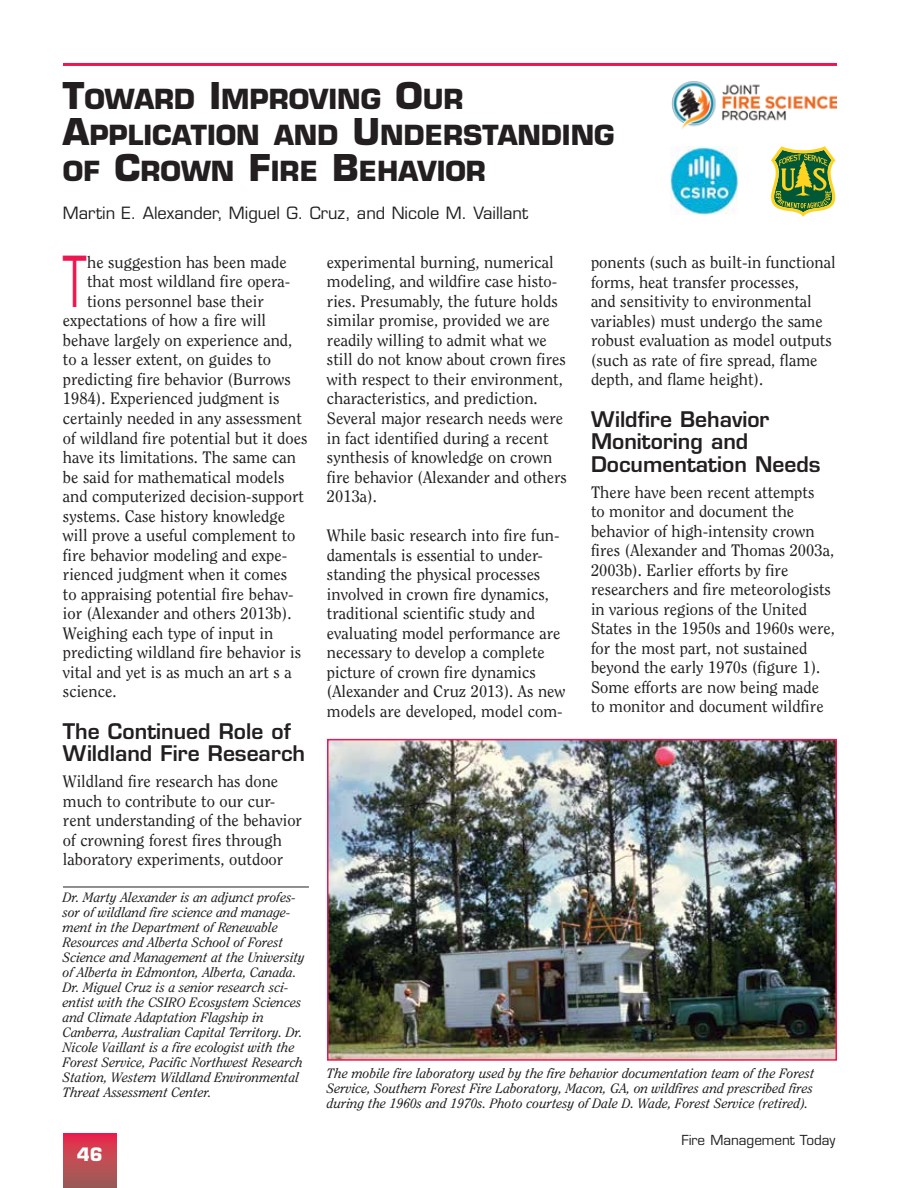
<style>
.page{position:relative;width:918px;height:1188px;background:#fff}
.page>*{position:absolute;margin:0;border:0;box-sizing:border-box;transform-origin:0 0}
.t1{font:68.55px "Eurostile";color:#ed174f;scale:.6 1}
.t2{font:700 27px/36px "Eurostile";color:#231f20}
.t3{font:600 21px/22.5px "Eurostile";color:#231f20}
.t4{font:700 18px "Eurostile";color:#fff}
.t5{font:16.5px/19.5px "Clearface";color:#231f20}
.t6{font:16.5px "Eurostile";color:#231f20}
.t7{font:italic 13.5px/15px "Clearface";color:#231f20}
.t8{font:13.5px "Eurostile";color:#231f20}
.s1{font-size:36px}
</style>
<div class="page">
<svg style="left:63px;top:1134px;width:54px;height:54px;background:#c04752"></svg>
<img style="left:670px;top:147px;width:68px;height:68px">
<img style="left:672px;top:81px;width:165px;height:49px">
<svg style="left:771px;top:146px;width:64px;height:71px"></svg>
<hr style="left:63px;top:63px;width:774px;height:3px;background:#ed174f">
<hr style="left:63px;top:887px;width:246px;height:1px;background:#231f20">
<img style="left:330px;top:742px;width:504px;height:316px">
<div style="left:327px;top:739px;width:510px;height:322px;border:2px solid #ed174f"></div>
<h2 class="t2" style="left:63px;top:82px;width:553px"><span class="s1">T</span>OWARD <span class="s1">I</span> MPROVING <span class="s1">O</span>UR<br><span class="s1">A</span>PPLICATION AND <span class="s1">U</span> NDERSTANDING<br>OF <span class="s1">C</span>ROWN <span class="s1">F</span>IRE <span class="s1">B</span>EHAVIOR</h2>
<p class="t6" style="left:63px;top:203px;width:467px">Martin E. Alexander, Miguel G. Cruz, and Nicole M. Vaillant</p>
<h1 class="t1" style="left:63px;top:241px;width:41px">T</h1>
<p class="t5" style="left:87px;top:253px;width:201px">he suggestion has been made</p>
<p class="t5" style="left:87px;top:272px;width:205px">that most wildland fire opera-</p>
<p class="t5" style="left:87px;top:292px;width:178px">tions personnel base their</p>
<p class="t5" style="left:63px;top:311px;width:205px">expectations of how a fire will</p>
<p class="t5" style="left:63px;top:331px;width:231px">behave largely on experience and,</p>
<p class="t5" style="left:63px;top:350px;width:210px">to a lesser extent, on guides to</p>
<p class="t5" style="left:63px;top:370px;width:230px">predicting fire behavior (Burrows</p>
<p class="t5" style="left:63px;top:389px;width:218px">1984). Experienced judgment is</p>
<p class="t5" style="left:63px;top:409px;width:241px">certainly needed in any assessment</p>
<p class="t5" style="left:63px;top:428px;width:246px">of wildland fire potential but it does</p>
<p class="t5" style="left:63px;top:448px;width:235px">have its limitations. The same can</p>
<p class="t5" style="left:63px;top:467px;width:223px">be said for mathematical models</p>
<p class="t5" style="left:63px;top:487px;width:242px">and computerized decision-support</p>
<p class="t5" style="left:63px;top:506px;width:224px">systems. Case history knowledge</p>
<p class="t5" style="left:63px;top:526px;width:234px">will prove a useful complement to</p>
<p class="t5" style="left:63px;top:545px;width:226px">fire behavior modeling and expe-</p>
<p class="t5" style="left:63px;top:565px;width:226px">rienced judgment when it comes</p>
<p class="t5" style="left:63px;top:584px;width:232px">to appraising potential fire behav-</p>
<p class="t5" style="left:63px;top:604px;width:230px">ior (Alexander and others 2013b).</p>
<p class="t5" style="left:63px;top:623px;width:212px">Weighing each type of input in</p>
<p class="t5" style="left:63px;top:643px;width:240px">predicting wildland fire behavior is</p>
<p class="t5" style="left:63px;top:662px;width:230px">vital and yet is as much an art s a</p>
<p class="t5" style="left:63px;top:682px;width:55px">science.</p>
<p class="t3" style="left:63px;top:720px;width:244px">The Continued Role of<br>Wildland Fire Research</p>
<p class="t5" style="left:63px;top:772px;width:241px">Wildland fire research has done much to contribute to our cur&shy;rent understanding of the behavior of crowning forest fires through laboratory experiments, outdoor</p>
<p class="t7" style="left:63px;top:890px;width:244px">Dr. Marty Alexander is an adjunct profes&shy;sor of wildland fire science and manage&shy;ment in the Department of Renewable Resources and Alberta School of Forest Science and Management at the University of Alberta in Edmonton, Alberta, Canada.<br>Dr. Miguel Cruz is a senior research sci&shy;entist with the CSIRO Ecosystem Sciences and Climate Adaptation Flagship in Canberra, Australian Capital Territory. Dr.<br>Nicole Vaillant is a fire ecologist with the Forest Service, Pacific Northwest Research Station, Western Wildland Environmental Threat Assessment Center.</p>
<p class="t4" style="left:77px;top:1144px;width:27px">46</p>
<p class="t5" style="left:327px;top:253px;width:241px">experimental burning, numerical modeling, and wildfire case histo&shy;ries. Presumably, the future holds similar promise, provided we are readily willing to admit what we still do not know about crown fires with respect to their environment, characteristics, and prediction.<br>Several major research needs were in fact identified during a recent synthesis of knowledge on crown fire behavior (Alexander and others<br>2013a).</p>
<p class="t5" style="left:327px;top:526px;width:240px">While basic research into fire fun&shy;damentals is essential to under&shy;standing the physical processes involved in crown fire dynamics, traditional scientific study and evaluating model performance are necessary to develop a complete picture of crown fire dynamics (Alexander and Cruz 2013). As new models are developed, model com-</p>
<p class="t5" style="left:591px;top:253px;width:246px">ponents (such as built-in functional forms, heat transfer processes,<br>and sensitivity to environmental variables) must undergo the same robust evaluation as model outputs (such as rate of fire spread, flame depth, and flame height).</p>
<p class="t3" style="left:591px;top:408px;width:231px">Wildfire Behavior<br>Monitoring and<br>Documentation Needs</p>
<p class="t5" style="left:591px;top:482px;width:246px">There have been recent attempts<br>to monitor and document the behavior of high-intensity crown fires (Alexander and Thomas 2003a,<br>2003b). Earlier efforts by fire researchers and fire meteorologists in various regions of the United<br>States in the 1950s and 1960s were, for the most part, not sustained beyond the early 1970s (figure 1).<br>Some efforts are now being made to monitor and document wildfire</p>
<p class="t7" style="left:327px;top:1065px;width:489px;text-align:justify">The mobile fire laboratory used by the fire behavior documentation team of the Forest Service, Southern Forest Fire Laboratory, Macon, GA, on wildfires and prescribed fires during the 1960s and 1970s. Photo courtesy of Dale D. Wade, Forest Service (retired).</p>
<p class="t8" style="left:681px;top:1132px;width:156px">Fire Management Today</p>
</div>
